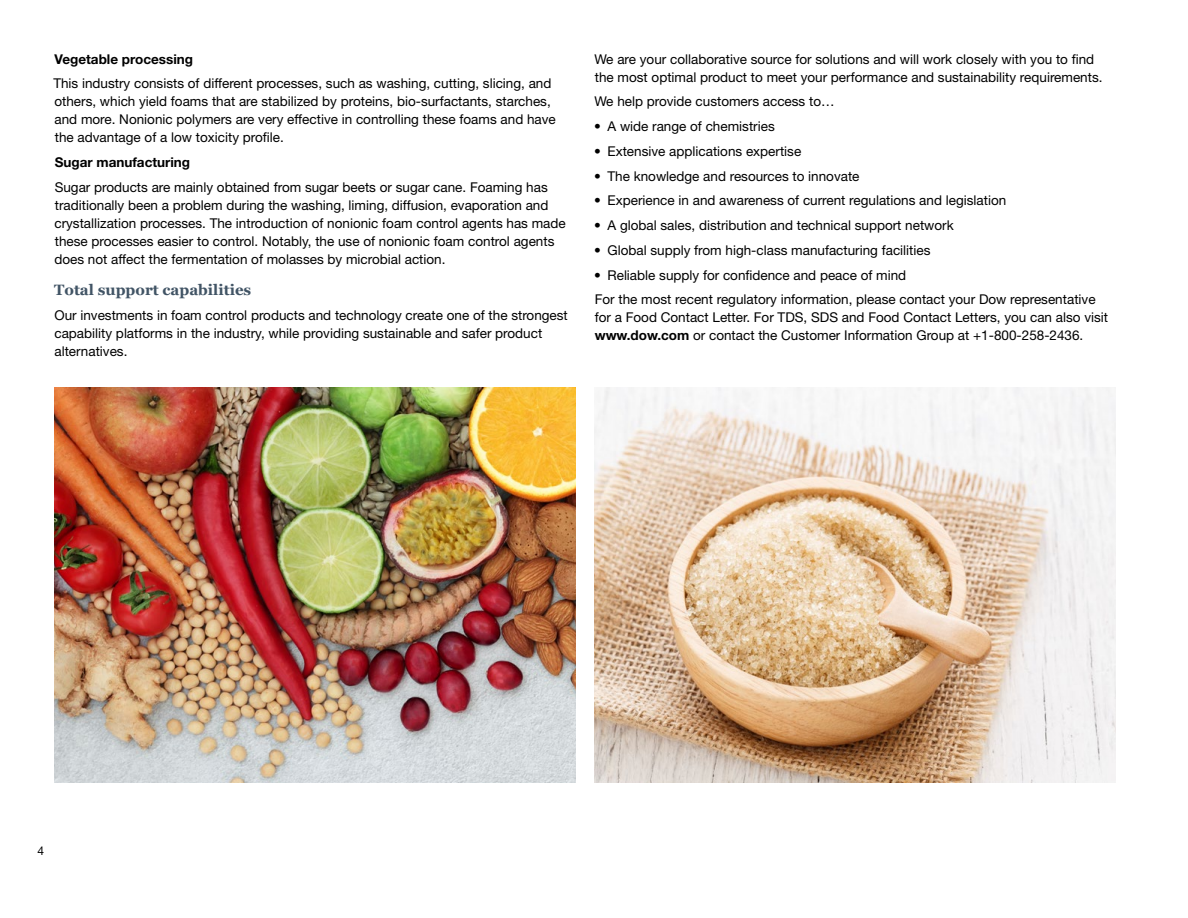
<style>
.page{position:relative;width:1188px;height:918px;background:#fff}
.page>*{position:absolute;margin:0;border:0;box-sizing:border-box;transform-origin:0 0}
.t1{font:700 15px "Georgia";color:#415465}
.t2{font:13.5px/18px "Helvetica Neue LT Std";color:#000}
.t3{font:700 13.5px "Helvetica Neue LT Std";color:#000}
.t4{font:12px "Helvetica Neue LT Std";color:#000}
.s1{font-weight:700}
</style>
<div class="page">
<img style="left:54px;top:387px;width:522px;height:396px">
<img style="left:594px;top:387px;width:522px;height:396px">
<p class="t3" style="left:55px;top:50px;width:140px">Vegetable processing</p>
<p class="t2" style="left:53px;top:74px;width:504px">This industry consists of different processes, such as washing, cutting, slicing, and others, which yield foams that are stabilized by proteins, bio-surfactants, starches, and more. Nonionic polymers are very effective in controlling these foams and have the advantage of a low toxicity profile.</p>
<p class="t3" style="left:55px;top:154px;width:137px">Sugar manufacturing</p>
<p class="t2" style="left:54px;top:178px;width:513px">Sugar products are mainly obtained from sugar beets or sugar cane. Foaming has traditionally been a problem during the washing, liming, diffusion, evaporation and crystallization processes. The introduction of nonionic foam control agents has made these processes easier to control. Notably, the use of nonionic foam control agents does not affect the fermentation of molasses by microbial action.</p>
<p class="t1" style="left:54px;top:281px;width:199px">Total support capabilities</p>
<p class="t2" style="left:54px;top:306px;width:515px">Our investments in foam control products and technology create one of the strongest capability platforms in the industry, while providing sustainable and safer product alternatives.</p>
<p class="t2" style="left:595px;top:50px;width:507px">We are your collaborative source for solutions and will work closely with you to find the most optimal product to meet your performance and sustainability requirements.</p>
<p class="t2" style="left:595px;top:92px;width:242px">We help provide customers access to…</p>
<p class="t2" style="left:594px;top:117px;width:182px">• A wide range of chemistries</p>
<p class="t2" style="left:594px;top:142px;width:209px">• Extensive applications expertise</p>
<p class="t2" style="left:594px;top:167px;width:267px">• The knowledge and resources to innovate</p>
<p class="t2" style="left:594px;top:191px;width:414px">• Experience in and awareness of current regulations and legislation</p>
<p class="t2" style="left:594px;top:216px;width:361px">• A global sales, distribution and technical support network</p>
<p class="t2" style="left:594px;top:241px;width:338px">• Global supply from high-class manufacturing facilities</p>
<p class="t2" style="left:594px;top:262px;width:503px;line-height:24.8px">• Reliable supply for confidence and peace of mind<br>For the most recent regulatory information, please contact your Dow representative</p>
<p class="t2" style="left:595px;top:308px;width:515px">for a Food Contact Letter. For TDS, SDS and Food Contact Letters, you can also visit <span class="s1">www.dow.com</span> or contact the Customer Information Group at +1-800-258-2436.</p>
<p class="t4" style="left:38px;top:843px;width:8px">4</p>
</div>
